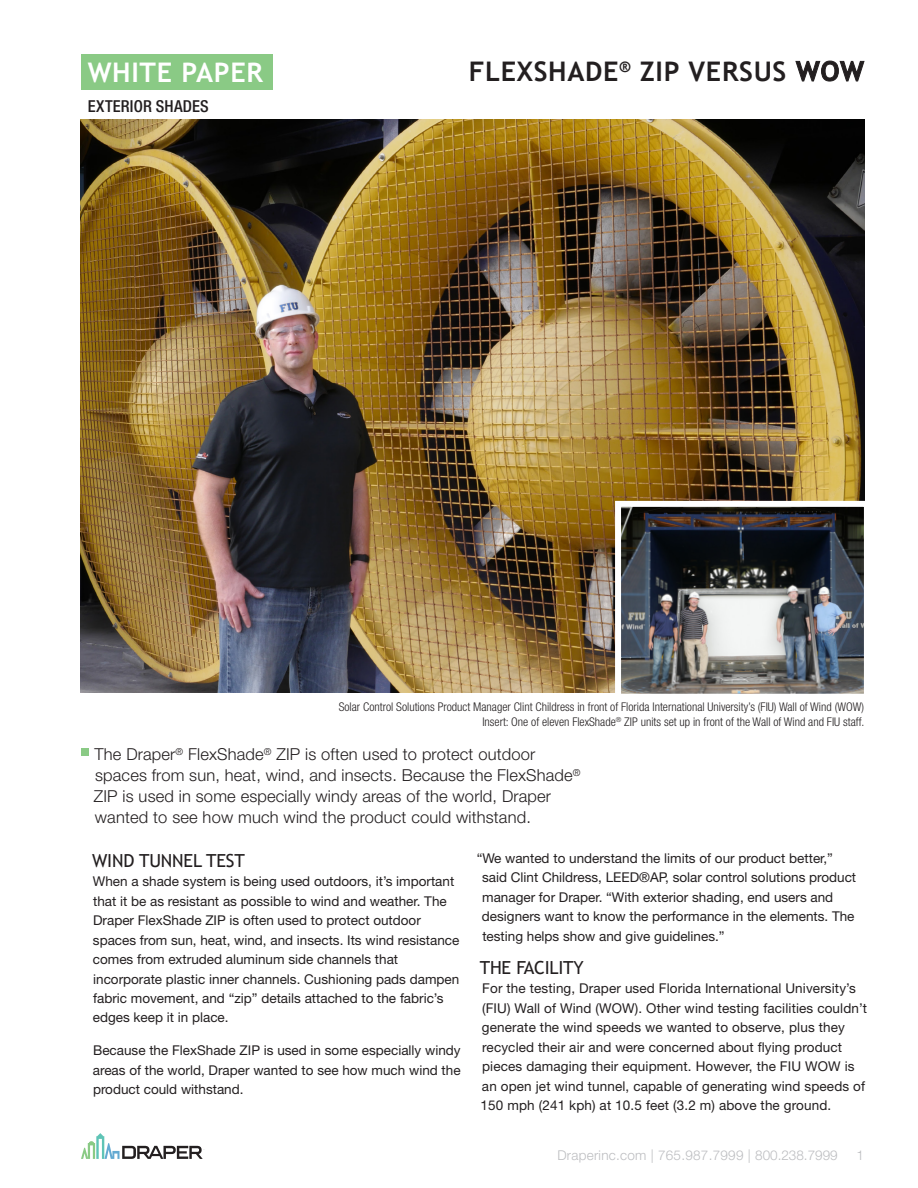
<style>
.page{position:relative;width:918px;height:1188px;background:#fff}
.page>*{position:absolute;margin:0;border:0;box-sizing:border-box;transform-origin:0 0}
.t1{font:700 27px "Trebuchet MS";letter-spacing:.025em;color:#231f20}
.t2{font:700 27px "Trebuchet MS";letter-spacing:.025em;color:#fff}
.t3{font:18px "Trebuchet MS";letter-spacing:-.01em;color:#231f20}
.t4{font:300 16.5px/21px "Helvetica Neue LT Std";letter-spacing:.01em;color:#231f20}
.t5{font:500 condensed 16.5px "Helvetica Neue LT Std";letter-spacing:.01em;color:#231f20}
.t6{font:13.5px/19.5px "Helvetica Neue LT Std";color:#231f20}
.t7{font:300 13.5px "Helvetica Neue LT Std";letter-spacing:.02em;color:#bcbdc0}
.t8{font:300 condensed 12px/14.4px "Helvetica Neue LT Std";color:#231f20;text-align:right}
</style>
<div class="page">
<img style="left:80px;top:120px;width:784px;height:572px">
<img style="left:612px;top:498px;width:253px;height:196px">
<svg style="left:81px;top:1133px;width:123px;height:26px"></svg>
<div style="left:81px;top:748px;width:7px;height:8px;background:#8aca85"></div>
<div style="left:81px;top:54px;width:191px;height:35px;background:#8aca85"></div>
<h1 class="t2" style="left:88px;top:55px;width:177px">WHITE PAPER</h1>
<h1 class="t1" style="left:469px;top:54px;width:397px">FLEXSHADE<sup>®</sup> ZIP VERSUS WOW</h1>
<p class="t5" style="left:88px;top:96px;width:123px">EXTERIOR SHADES</p>
<p class="t8" style="left:339px;top:700px;width:527px">Solar Control Solutions Product Manager Clint Childress in front of Florida International University’s (FIU) Wall of Wind (WOW)<br>Insert: One of eleven FlexShade<sup>®</sup> ZIP units set up in front of the Wall of Wind and FIU staff.</p>
<p class="t4" style="left:94px;top:743px;width:488px">The Draper<sup>®</sup> FlexShade<sup>®</sup> ZIP is often used to protect outdoor spaces from sun, heat, wind, and insects. Because the FlexShade<sup>® </sup>ZIP is used in some especially windy areas of the world, Draper wanted to see how much wind the product could withstand.</p>
<h2 class="t3" style="left:92px;top:849px;width:154px">WIND TUNNEL TEST</h2>
<p class="t6" style="left:93px;top:871px;width:368px">When a shade system is being used outdoors, it’s important that it be as resistant as possible to wind and weather. The Draper FlexShade ZIP is often used to protect outdoor spaces from sun, heat, wind, and insects. Its wind resistance comes from extruded aluminum side channels that incorporate plastic inner channels. Cushioning pads dampen fabric movement, and “zip” details attached to the fabric’s edges keep it in place.</p>
<p class="t6" style="left:93px;top:1041px;width:369px;text-align:justify">Because the FlexShade ZIP is used in some especially windy areas of the world, Draper wanted to see how much wind the product could withstand.</p>
<p class="t6" style="left:482px;top:848px;width:376px;text-indent:-5px">“We wanted to understand the limits of our product better,” said Clint Childress, LEED®AP, solar control solutions product manager for Draper. “With exterior shading, end users and designers want to know the performance in the elements. The testing helps show and give guidelines.”</p>
<h2 class="t3" style="left:480px;top:956px;width:106px">THE FACILITY</h2>
<p class="t6" style="left:481px;top:979px;width:388px">For the testing, Draper used Florida International University’s (FIU) Wall of Wind (WOW). Other wind testing facilities couldn’t generate the wind speeds we wanted to observe, plus they recycled their air and were concerned about flying product pieces damaging their equipment. However, the FIU WOW is an open jet wind tunnel, capable of generating wind speeds of 150 mph (241 kph) at 10.5 feet (3.2 m) above the ground.</p>
<p class="t7" style="left:557px;top:1147px;width:282px">Draperinc.com | 765.987.7999 | 800.238.7999</p>
<p class="t7" style="left:856px;top:1147px;width:9px">1</p>
</div>
